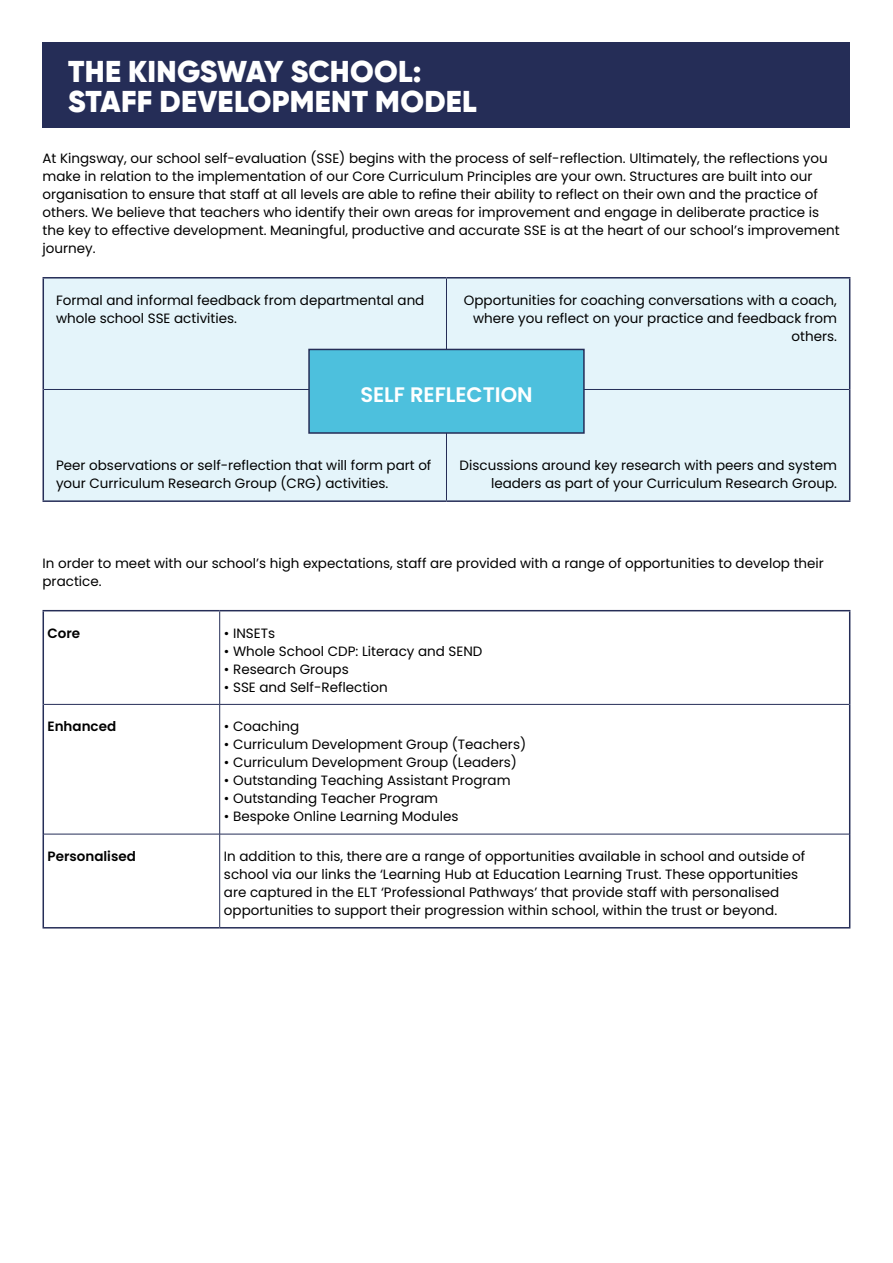
<style>
.page{position:relative;width:893px;height:1263px;background:#fff}
.page>*{position:absolute;margin:0;border:0;box-sizing:border-box;transform-origin:0 0}
.t1{font:900 30px/30px "Gilroy";letter-spacing:.01em;color:#fff}
.t2{font:600 21px "Poppins";color:#fff}
.t3{font:13.5px/18px "Poppins";color:#000}
.t4{font:600 13.5px "Poppins";color:#000}
</style>
<div class="page">
<div style="left:43px;top:43px;width:807px;height:85px;background:#252d57"></div>
<div style="left:44px;top:278px;width:805px;height:222px;background:#e4f4fa"></div>
<hr style="left:43px;top:277px;width:403px;height:1px;background:#252d57">
<hr style="left:43px;top:278px;width:1px;height:111px;background:#252d57">
<hr style="left:446px;top:277px;width:404px;height:1px;background:#252d57">
<hr style="left:849px;top:278px;width:1px;height:111px;background:#252d57">
<hr style="left:43px;top:389px;width:1px;height:111px;background:#252d57">
<hr style="left:849px;top:389px;width:1px;height:111px;background:#252d57">
<hr style="left:43px;top:500px;width:403px;height:2px;background:#252d57">
<hr style="left:446px;top:500px;width:404px;height:2px;background:#252d57">
<hr style="left:446px;top:278px;width:1px;height:111px;background:#252d57">
<hr style="left:44px;top:389px;width:402px;height:1px;background:#252d57">
<hr style="left:446px;top:389px;width:403px;height:1px;background:#252d57">
<hr style="left:446px;top:390px;width:1px;height:110px;background:#252d57">
<hr style="left:43px;top:610px;width:177px;height:1px;background:#252d57">
<hr style="left:43px;top:611px;width:1px;height:93px;background:#252d57">
<hr style="left:220px;top:610px;width:630px;height:1px;background:#252d57">
<hr style="left:849px;top:611px;width:1px;height:93px;background:#252d57">
<hr style="left:43px;top:704px;width:1px;height:130px;background:#252d57">
<hr style="left:849px;top:704px;width:1px;height:130px;background:#252d57">
<hr style="left:43px;top:834px;width:1px;height:93px;background:#252d57">
<hr style="left:849px;top:834px;width:1px;height:93px;background:#252d57">
<hr style="left:43px;top:927px;width:177px;height:1px;background:#252d57">
<hr style="left:220px;top:927px;width:630px;height:1px;background:#252d57">
<hr style="left:219px;top:611px;width:1px;height:93px;background:#252d57">
<hr style="left:44px;top:704px;width:176px;height:1px;background:#252d57">
<hr style="left:220px;top:704px;width:629px;height:1px;background:#252d57">
<hr style="left:219px;top:704px;width:1px;height:130px;background:#252d57">
<hr style="left:44px;top:834px;width:176px;height:1px;background:#252d57">
<hr style="left:220px;top:834px;width:629px;height:1px;background:#252d57">
<hr style="left:219px;top:834px;width:1px;height:93px;background:#252d57">
<div style="left:309px;top:349px;width:275px;height:84px;background:#4dc0dd"></div>
<div style="left:308px;top:349px;width:277px;height:85px;border:2px solid #252d57"></div>
<h1 class="t1" style="left:68px;top:56px;width:410px">THE KINGSWAY SCHOOL:<br>STAFF DEVELOPMENT MODEL</h1>
<p class="t3" style="left:43px;top:149px;width:799px">At Kingsway, our school self-evaluation (SSE) begins with the process of self-reflection. Ultimately, the reflections you make in relation to the implementation of our Core Curriculum Principles are your own. Structures are built into our organisation to ensure that staff at all levels are able to refine their ability to reflect on their own and the practice of others. We believe that teachers who identify their own areas for improvement and engage in deliberate practice is the key to effective development. Meaningful, productive and accurate SSE is at the heart of our school’s improvement journey.</p>
<p class="t3" style="left:56px;top:291px;width:370px">Formal and informal feedback from departmental and whole school SSE activities.</p>
<p class="t3" style="left:464px;top:291px;width:375px;text-align:right">Opportunities for coaching conversations with a coach, where you reflect on your practice and feedback from others.</p>
<h2 class="t2" style="left:360px;top:383px;width:174px">SELF REFLECTION</h2>
<p class="t3" style="left:56px;top:457px;width:377px">Peer observations or self-reflection that will form part of your Curriculum Research Group (CRG) activities.</p>
<p class="t3" style="left:460px;top:457px;width:379px;text-align:right">Discussions around key research with peers and system leaders as part of your Curriculum Research Group.</p>
<p class="t3" style="left:43px;top:554px;width:783px">In order to meet with our school’s high expectations, staff are provided with a range of opportunities to develop their practice.</p>
<p class="t4" style="left:48px;top:625px;width:34px">Core</p>
<p class="t3" style="left:224px;top:624px;width:53px">• INSETs</p>
<p class="t3" style="left:224px;top:642px;width:260px">• Whole School CDP: Literacy and SEND</p>
<p class="t3" style="left:224px;top:660px;width:126px">• Research Groups</p>
<p class="t3" style="left:224px;top:678px;width:165px">• SSE and Self-Reflection</p>
<p class="t4" style="left:48px;top:719px;width:70px">Enhanced</p>
<p class="t3" style="left:224px;top:718px;width:77px">• Coaching</p>
<p class="t3" style="left:224px;top:736px;width:304px">• Curriculum Development Group (Teachers)</p>
<p class="t3" style="left:224px;top:754px;width:295px">• Curriculum Development Group (Leaders)</p>
<p class="t3" style="left:224px;top:772px;width:288px">• Outstanding Teaching Assistant Program</p>
<p class="t3" style="left:224px;top:790px;width:216px">• Outstanding Teacher Program</p>
<p class="t3" style="left:224px;top:808px;width:236px">• Bespoke Online Learning Modules</p>
<p class="t4" style="left:48px;top:848px;width:90px">Personalised</p>
<p class="t3" style="left:224px;top:847px;width:583px">In addition to this, there are a range of opportunities available in school and outside of school via our links the ‘Learning Hub at Education Learning Trust. These opportunities are captured in the ELT ‘Professional Pathways’ that provide staff with personalised opportunities to support their progression within school, within the trust or beyond.</p>
</div>
